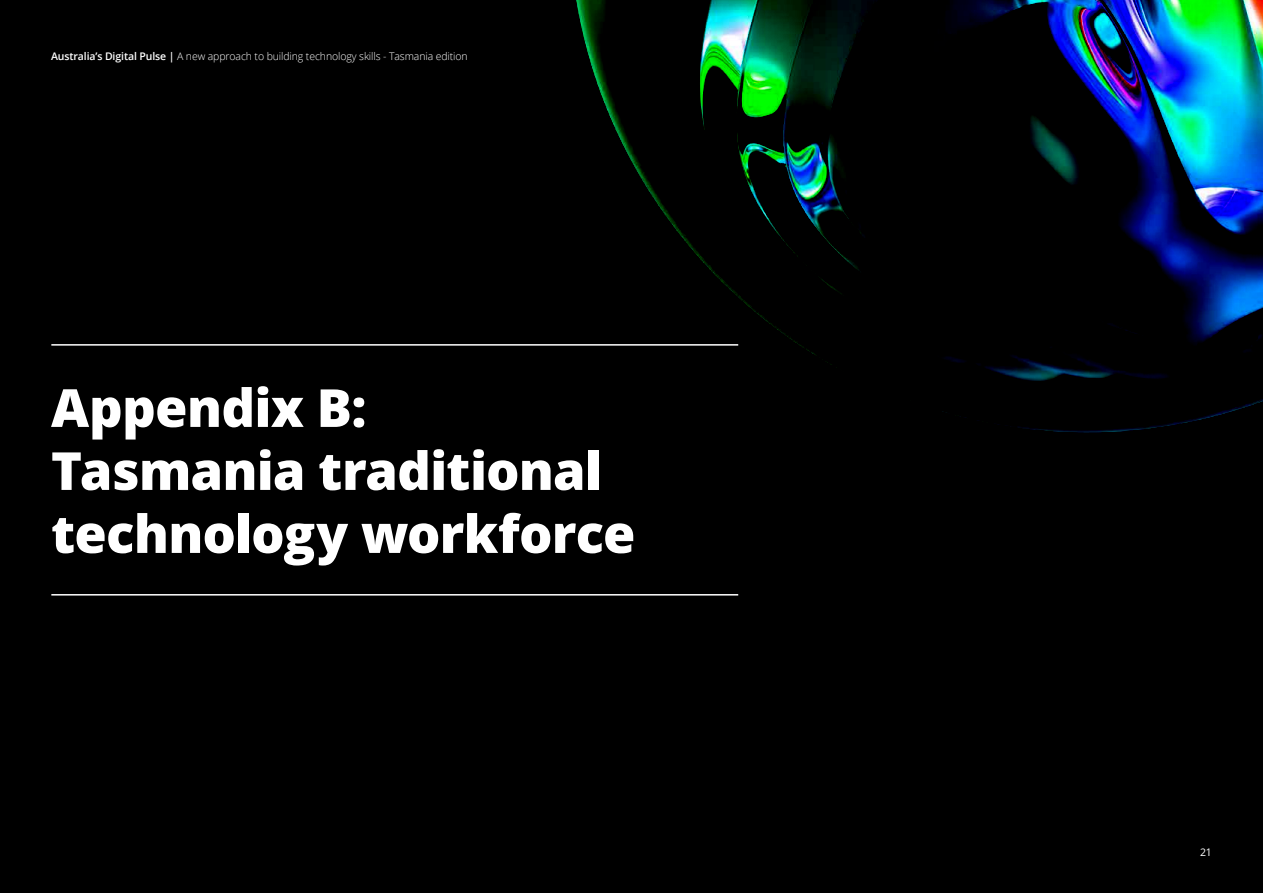
<style>
.page{position:relative;width:1263px;height:893px;background:#000}
.page>*{position:absolute;margin:0;border:0;box-sizing:border-box;transform-origin:0 0}
.Body_copy__8_5_12pt{font:800 52.5px/63px "Open Sans";letter-spacing:-.015em;color:#fff}
.Brochure_title__folio_7_9_5pt{font:300 10.5px "Open Sans";letter-spacing:-.01em;color:#fff}
.t1{font:10.5px "Open Sans";color:#fff}
.s1{font-weight:600}
</style>
<div class="page">
<img style="left:576px;top:0;width:687px;height:433px">
<hr style="left:51px;top:344px;width:687px;height:2px;background:#fff">
<hr style="left:51px;top:594px;width:687px;height:2px;background:#fff">
<p class="Brochure_title__folio_7_9_5pt" style="left:51px;top:49px;width:418px"><span class="s1">Australia’s Digital Pulse |</span> A new approach to building technology skills - Tasmania edition</p>
<p class="Body_copy__8_5_12pt" style="left:51px;top:374px;width:586px">Appendix B:<br>Tasmania traditional technology workforce</p>
<p class="t1" style="left:1200px;top:845px;width:13px">21</p>
</div>
